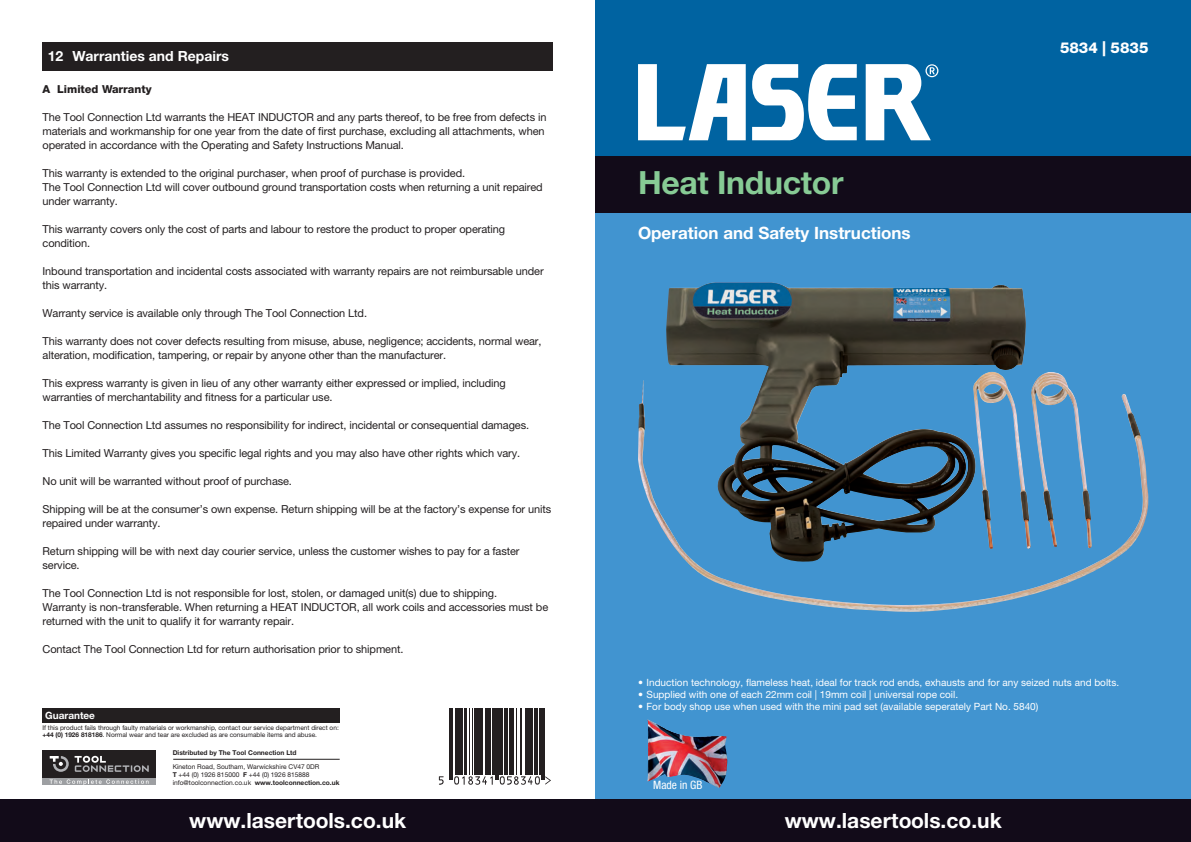
<style>
.page{position:relative;width:1191px;height:842px;background:#fff}
.page>*{position:absolute;margin:0;border:0;box-sizing:border-box;transform-origin:0 0}
.t1{font:700 32px "Helvetica Neue LT Pro";letter-spacing:-.01em;color:#87cb95}
.t2{font:700 21px "Helvetica Neue LT Pro";color:#fff}
.t3{font:700 17px "Helvetica Neue LT Pro";color:#fff}
.t4{font:800 15px "Helvetica Neue LT Pro";color:#fff}
.t5{font:700 14px "Helvetica Neue LT Pro";color:#fff}
.t6{font:condensed 11.6px "Helvetica Neue LT Pro";color:#fff}
.t7{font:11px/14px "Helvetica Neue LT Pro";letter-spacing:-.01em;color:#231f20}
.t8{font:800 11px "Helvetica Neue LT Pro";color:#231f20}
.t9{font:10px "Helvetica Neue LT Pro";color:#fff}
.t10{font:700 10px "Helvetica Neue LT Pro";color:#fff}
.t11{font:6.6px "Helvetica Neue LT Pro";color:#231f20}
.t12{font:700 6.6px "Helvetica Neue LT Pro";color:#231f20}
.t13{font:6.5px/7px "Helvetica Neue LT Pro";color:#231f20}
.s1{font-weight:700}
</style>
<div class="page">
<div style="left:595px;top:213px;width:596px;height:586px;background:#4194d0"></div>
<div style="left:595px;top:799px;width:596px;height:43px;background:#120b19"></div>
<div style="left:595px;top:0;width:596px;height:156px;background:#0063a1"></div>
<div style="left:595px;top:156px;width:596px;height:57px;background:#120b19"></div>
<div style="left:43px;top:777px;width:113px;height:8px;background:#9d9fa2"></div>
<div style="left:43px;top:750px;width:113px;height:27px;background:#231f20"></div>
<svg style="left:75px;top:756px;width:74px;height:16px"></svg>
<svg style="left:50px;top:756px;width:19px;height:16px"></svg>
<svg style="left:49px;top:779px;width:99px;height:6px"></svg>
<hr style="left:173px;top:759px;width:167px;height:1px;background:#231f20">
<div style="left:43px;top:709px;width:297px;height:14px;background:#231f20"></div>
<svg style="left:438px;top:709px;width:107px;height:75px"></svg>
<hr style="left:449px;top:709px;width:1px;height:71px;background:#231f20">
<hr style="left:451px;top:709px;width:1px;height:71px;background:#231f20">
<hr style="left:455px;top:709px;width:2px;height:66px;background:#231f20">
<hr style="left:458px;top:709px;width:1px;height:66px;background:#231f20">
<hr style="left:460px;top:709px;width:2px;height:66px;background:#231f20">
<hr style="left:464px;top:709px;width:2px;height:66px;background:#231f20">
<hr style="left:469px;top:709px;width:1px;height:66px;background:#231f20">
<hr style="left:472px;top:709px;width:1px;height:66px;background:#231f20">
<hr style="left:474px;top:709px;width:4px;height:66px;background:#231f20">
<hr style="left:479px;top:709px;width:1px;height:66px;background:#231f20">
<hr style="left:481px;top:709px;width:1px;height:66px;background:#231f20">
<hr style="left:485px;top:709px;width:2px;height:66px;background:#231f20">
<hr style="left:488px;top:709px;width:2px;height:66px;background:#231f20">
<hr style="left:492px;top:709px;width:2px;height:66px;background:#231f20">
<hr style="left:495px;top:709px;width:1px;height:71px;background:#231f20">
<hr style="left:497px;top:709px;width:1px;height:71px;background:#231f20">
<hr style="left:499px;top:709px;width:3px;height:66px;background:#231f20">
<hr style="left:504px;top:709px;width:1px;height:66px;background:#231f20">
<hr style="left:506px;top:709px;width:1px;height:66px;background:#231f20">
<hr style="left:509px;top:709px;width:3px;height:66px;background:#231f20">
<hr style="left:513px;top:709px;width:1px;height:66px;background:#231f20">
<hr style="left:516px;top:709px;width:1px;height:66px;background:#231f20">
<hr style="left:520px;top:709px;width:1px;height:66px;background:#231f20">
<hr style="left:525px;top:709px;width:1px;height:66px;background:#231f20">
<hr style="left:527px;top:709px;width:1px;height:66px;background:#231f20">
<hr style="left:529px;top:709px;width:3px;height:66px;background:#231f20">
<hr style="left:534px;top:709px;width:3px;height:66px;background:#231f20">
<hr style="left:539px;top:709px;width:1px;height:66px;background:#231f20">
<hr style="left:541px;top:709px;width:1px;height:71px;background:#231f20">
<hr style="left:543px;top:709px;width:1px;height:71px;background:#231f20">
<svg style="left:439px;top:776px;width:4px;height:9px"></svg>
<svg style="left:454px;top:776px;width:39px;height:9px"></svg>
<svg style="left:500px;top:776px;width:51px;height:9px"></svg>
<svg style="left:752px;top:64px;width:104px;height:77px"></svg>
<svg style="left:638px;top:64px;width:107px;height:76px"></svg>
<svg style="left:865px;top:64px;width:73px;height:76px"></svg>
<div style="left:0;top:799px;width:595px;height:43px;background:#120b19"></div>
<img style="left:647px;top:719px;width:80px;height:69px">
<img style="left:666px;top:282px;width:360px;height:282px">
<div style="left:43px;top:43px;width:510px;height:28px;background:#231f20"></div>
<p class="t5" style="left:48px;top:48px;width:183px">12 Warranties and Repairs</p>
<p class="t8" style="left:43px;top:82px;width:111px">A Limited Warranty</p>
<p class="t7" style="left:43px;top:110px;width:505px">The Tool Connection Ltd warrants the HEAT INDUCTOR and any parts thereof, to be free from defects in materials and workmanship for one year from the date of first purchase, excluding all attachments, when operated in accordance with the Operating and Safety Instructions Manual.</p>
<p class="t7" style="left:43px;top:166px;width:424px">This warranty is extended to the original purchaser, when proof of purchase is provided.</p>
<p class="t7" style="left:43px;top:180px;width:502px">The Tool Connection Ltd will cover outbound ground transportation costs when returning a unit repaired under warranty.</p>
<p class="t7" style="left:43px;top:222px;width:464px">This warranty covers only the cost of parts and labour to restore the product to proper operating condition.</p>
<p class="t7" style="left:43px;top:264px;width:502px">Inbound transportation and incidental costs associated with warranty repairs are not reimbursable under this warranty.</p>
<p class="t7" style="left:43px;top:306px;width:326px">Warranty service is available only through The Tool Connection Ltd.</p>
<p class="t7" style="left:43px;top:334px;width:500px">This warranty does not cover defects resulting from misuse, abuse, negligence; accidents, normal wear, alteration, modification, tampering, or repair by anyone other than the manufacturer.</p>
<p class="t7" style="left:43px;top:376px;width:465px">This express warranty is given in lieu of any other warranty either expressed or implied, including warranties of merchantability and fitness for a particular use.</p>
<p class="t7" style="left:43px;top:418px;width:488px">The Tool Connection Ltd assumes no responsibility for indirect, incidental or consequential damages.</p>
<p class="t7" style="left:43px;top:446px;width:479px">This Limited Warranty gives you specific legal rights and you may also have other rights which vary.</p>
<p class="t7" style="left:43px;top:474px;width:251px">No unit will be warranted without proof of purchase.</p>
<p class="t7" style="left:43px;top:502px;width:510px">Shipping will be at the consumer’s own expense. Return shipping will be at the factory’s expense for units repaired under warranty.</p>
<p class="t7" style="left:43px;top:544px;width:478px">Return shipping will be with next day courier service, unless the customer wishes to pay for a faster service.</p>
<p class="t7" style="left:43px;top:586px;width:456px">The Tool Connection Ltd is not responsible for lost, stolen, or damaged unit(s) due to shipping.</p>
<p class="t7" style="left:43px;top:600px;width:507px">Warranty is non-transferable. When returning a HEAT INDUCTOR, all work coils and accessories must be returned with the unit to qualify it for warranty repair.</p>
<p class="t7" style="left:43px;top:642px;width:362px">Contact The Tool Connection Ltd for return authorisation prior to shipment.</p>
<p class="t10" style="left:45px;top:710px;width:51px">Guarantee</p>
<p class="t13" style="left:43px;top:724px;width:298px">If this product fails through faulty materials or workmanship, contact our service department direct on: <span class="s1">+44 (0) 1926 818186</span>. Normal wear and tear are excluded as are consumable items and abuse.</p>
<p class="t12" style="left:173px;top:748px;width:125px">Distributed by The Tool Connection Ltd</p>
<p class="t11" style="left:173px;top:763px;width:148px">Kineton Road, Southam, Warwickshire CV47 0DR</p>
<p class="t11" style="left:173px;top:771px;width:138px"><span class="s1">T</span> +44 (0) 1926 815000 <span class="s1">F</span> +44 (0) 1926 815888</p>
<p class="t11" style="left:173px;top:779px;width:168px">info@toolconnection.co.uk <span class="s1">www.toolconnection.co.uk</span></p>
<p class="t2" style="left:189px;top:807px;width:218px">www.lasertools.co.uk</p>
<p class="t1" style="left:638px;top:163px;width:207px">Heat Inductor</p>
<p class="t3" style="left:638px;top:222px;width:274px">Operation and Safety Instructions</p>
<p class="t4" style="left:1060px;top:39px;width:90px">5834 | 5835</p>
<p class="t9" style="left:638px;top:677px;width:482px">• Induction technology, flameless heat, ideal for track rod ends, exhausts and for any seized nuts and bolts.</p>
<p class="t9" style="left:638px;top:689px;width:322px">• Supplied with one of each 22mm coil | 19mm coil | universal rope coil.</p>
<p class="t9" style="left:638px;top:701px;width:402px">• For body shop use when used with the mini pad set (available seperately Part No. 5840)</p>
<p class="t6" style="left:653px;top:778px;width:51px">Made in GB</p>
<p class="t2" style="left:784px;top:807px;width:218px">www.lasertools.co.uk</p>
</div>
